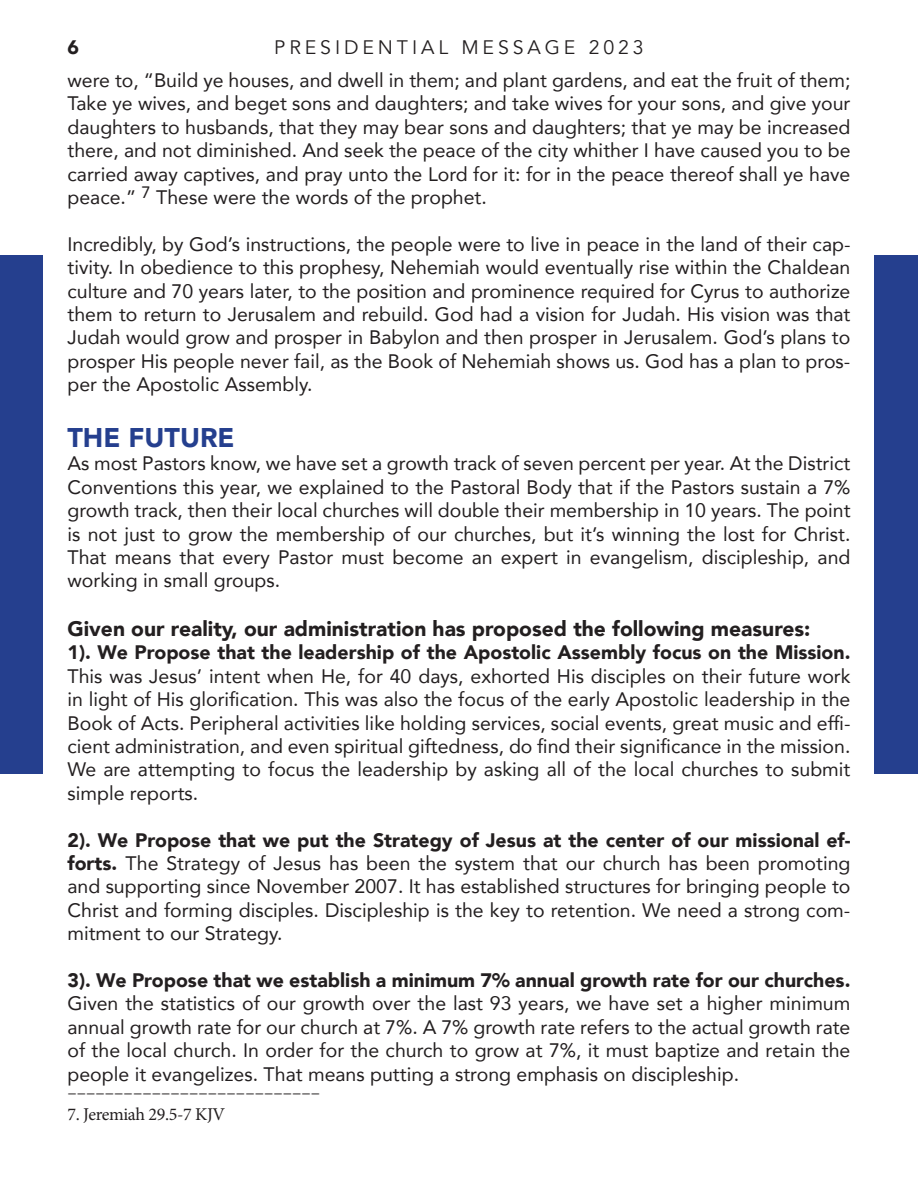
<style>
.page{position:relative;width:918px;height:1188px;background:#fff}
.page>*{position:absolute;margin:0;border:0;box-sizing:border-box;transform-origin:0 0}
.t1{font:900 27px "Avenir";color:#253f8e}
.t2{font:900 21px "Avenir";color:#231f20}
.t3{font:19.5px/23.4px "Avenir";color:#231f20;text-align:justify}
.t4{font:900 19.5px "Avenir";color:#231f20}
.t5{font:19.5px "Avenir";letter-spacing:.2em;color:#231f20}
.t6{font:18px "Minion Pro";letter-spacing:-.02em;color:#231f20}
.s1{font-weight:900}
</style>
<div class="page">
<div style="left:875px;top:255px;width:43px;height:518px;background:#253f8e"></div>
<div style="left:0;top:255px;width:43px;height:518px;background:#253f8e"></div>
<p class="t4" style="left:68px;top:31px;width:13px">6</p>
<p class="t5" style="left:274px;top:36px;width:371px">PRESIDENTIAL MESSAGE 2023</p>
<p class="t3" style="left:68px;top:68px;width:785px">were to, “Build ye houses, and dwell in them; and plant gardens, and eat the fruit of them; Take ye wives, and beget sons and daughters; and take wives for your sons, and give your daughters to husbands, that they may bear sons and daughters; that ye may be increased there, and not diminished. And seek the peace of the city whither I have caused you to be carried away captives, and pray unto the Lord for it: for in the peace thereof shall ye have peace.” <sup>7</sup> These were the words of the prophet.</p>
<p class="t3" style="left:68px;top:232px;width:785px">Incredibly, by God’s instructions, the people were to live in peace in the land of their cap&shy;tivity. In obedience to this prophesy, Nehemiah would eventually rise within the Chaldean culture and 70 years later, to the position and prominence required for Cyrus to authorize them to return to Jerusalem and rebuild. God had a vision for Judah. His vision was that Judah would grow and prosper in Babylon and then prosper in Jerusalem. God’s plans to prosper His people never fail, as the Book of Nehemiah shows us. God has a plan to pros&shy;per the Apostolic Assembly.</p>
<h1 class="t1" style="left:68px;top:414px;width:169px">THE FUTURE</h1>
<p class="t3" style="left:68px;top:451px;width:785px">As most Pastors know, we have set a growth track of seven percent per year. At the District Conventions this year, we explained to the Pastoral Body that if the Pastors sustain a 7% growth track, then their local churches will double their membership in 10 years. The point is not just to grow the membership of our churches, but it’s winning the lost for Christ.<br>That means that every Pastor must become an expert in evangelism, discipleship, and working in small groups.</p>
<p class="t2" style="left:68px;top:611px;width:745px">Given our reality, our administration has proposed the following measures:</p>
<p class="t4" style="left:68px;top:636px;width:785px">1). We Propose that the leadership of the Apostolic Assembly focus on the Mission.</p>
<p class="t3" style="left:68px;top:664px;width:785px">This was Jesus’ intent when He, for 40 days, exhorted His disciples on their future work in light of His glorification. This was also the focus of the early Apostolic leadership in the Book of Acts. Peripheral activities like holding services, social events, great music and effi&shy;cient administration, and even spiritual giftedness, do find their significance in the mission.<br>We are attempting to focus the leadership by asking all of the local churches to submit simple reports.</p>
<p class="t3" style="left:68px;top:828px;width:785px"><span class="s1">2). We Propose that we put the Strategy of Jesus at the center of our missional ef&shy;forts.</span> The Strategy of Jesus has been the system that our church has been promoting and supporting since November 2007. It has established structures for bringing people to Christ and forming disciples. Discipleship is the key to retention. We need a strong com&shy;mitment to our Strategy.</p>
<p class="t4" style="left:68px;top:964px;width:784px">3). We Propose that we establish a minimum 7% annual growth rate for our churches.</p>
<p class="t3" style="left:68px;top:991px;width:785px">Given the statistics of our growth over the last 93 years, we have set a higher minimum annual growth rate for our church at 7%. A 7% growth rate refers to the actual growth rate of the local church. In order for the church to grow at 7%, it must baptize and retain the people it evangelizes. That means putting a strong emphasis on discipleship.</p>
<p class="t6" style="left:68px;top:1081px;width:254px">–––––––––––––––––––––––––––</p>
<p class="t6" style="left:68px;top:1102px;width:159px">7. Jeremiah 29.5-7 KJV</p>
</div>
